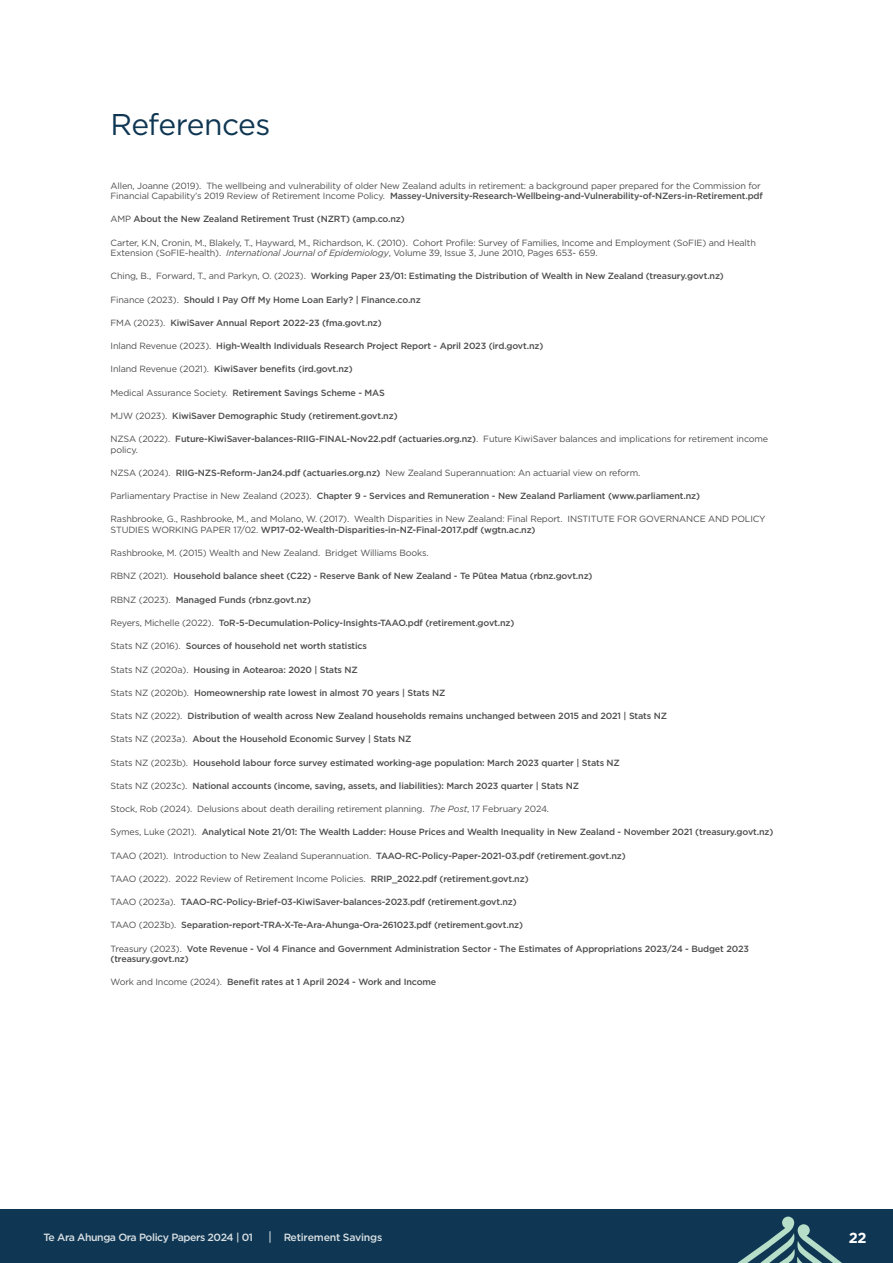
<style>
.page{position:relative;width:893px;height:1263px;background:#fff}
.page>*{position:absolute;margin:0;border:0;box-sizing:border-box;transform-origin:0 0}
.t1{font:30px "Gotham";letter-spacing:-.03em;color:#0f3753}
.t2{font:700 14.55px "Gotham";color:#fff}
.t3{font:500 10.5px "Gotham";letter-spacing:-.04em;color:#fff}
.t4{font:500 10.5px "Gotham";letter-spacing:-.02em;color:#fff}
.Footnote_text_2{font:500 9px/10.5px "Gotham";letter-spacing:-.015em;color:#4d4d4f}
.Footnote_text_2-2{font:9px/10.5px "Gotham";letter-spacing:-.015em;color:#4d4d4f}
.s1{font-weight:500}
.s2{font-weight:400}
.s3{font-style:italic}
</style>
<div class="page">
<div style="left:0;top:1210px;width:893px;height:53px;background:#0f3753"></div>
<svg style="left:737px;top:1216px;width:105px;height:47px"></svg>
<p class="t1" style="left:111px;top:105px;width:161px">References</p>
<p class="Footnote_text_2-2" style="left:111px;top:180px;width:654px">Allen, Joanne (2019). The wellbeing and vulnerability of older New Zealand adults in retirement: a background paper prepared for the Commission for<br>Financial Capability’s 2019 Review of Retirement Income Policy. <span class="s1">Massey-University-Research-Wellbeing-and-Vulnerability-of-NZers-in-Retirement.pdf</span></p>
<p class="Footnote_text_2" style="left:111px;top:214px;width:296px"><span class="s2">AMP</span> About the New Zealand Retirement Trust (NZRT) (amp.co.nz)</p>
<p class="Footnote_text_2-2" style="left:111px;top:237px;width:647px">Carter, K.N, Cronin, M., Blakely, T., Hayward, M., Richardson, K. (2010). Cohort Profile: Survey of Families, Income and Employment (SoFIE) and Health<br>Extension (SoFIE-health). <span class="s3">International Journal of Epidemiology</span>, Volume 39, Issue 3, June 2010, Pages 653- 659.</p>
<p class="Footnote_text_2" style="left:111px;top:271px;width:615px"><span class="s2">Ching, B., Forward, T., and Parkyn, O. (2023).</span> Working Paper 23/01: Estimating the Distribution of Wealth in New Zealand (treasury.govt.nz)</p>
<p class="Footnote_text_2" style="left:111px;top:294px;width:312px"><span class="s2">Finance (2023).</span> Should I Pay Off My Home Loan Early? | Finance.co.nz</p>
<p class="Footnote_text_2" style="left:111px;top:317px;width:273px"><span class="s2">FMA (2023).</span> KiwiSaver Annual Report 2022-23 (fma.govt.nz)</p>
<p class="Footnote_text_2" style="left:111px;top:341px;width:434px"><span class="s2">Inland Revenue (2023).</span> High-Wealth Individuals Research Project Report - April 2023 (ird.govt.nz)</p>
<p class="Footnote_text_2" style="left:111px;top:364px;width:244px"><span class="s2">Inland Revenue (2021).</span> KiwiSaver benefits (ird.govt.nz)</p>
<p class="Footnote_text_2" style="left:111px;top:387px;width:276px"><span class="s2">Medical Assurance Society.</span> Retirement Savings Scheme - MAS</p>
<p class="Footnote_text_2" style="left:111px;top:410px;width:289px"><span class="s2">MJW (2023).</span> KiwiSaver Demographic Study (retirement.govt.nz)</p>
<p class="Footnote_text_2-2" style="left:111px;top:433px;width:659px">NZSA (2022). <span class="s1">Future-KiwiSaver-balances-RIIG-FINAL-Nov22.pdf (actuaries.org.nz)</span>. Future KiwiSaver balances and implications for retirement income policy.</p>
<p class="Footnote_text_2-2" style="left:111px;top:467px;width:531px">NZSA (2024). <span class="s1">RIIG-NZS-Reform-Jan24.pdf (actuaries.org.nz)</span> New Zealand Superannuation: An actuarial view on reform.</p>
<p class="Footnote_text_2" style="left:111px;top:491px;width:591px"><span class="s2">Parliamentary Practise in New Zealand (2023).</span> Chapter 9 - Services and Remuneration - New Zealand Parliament (www.parliament.nz)</p>
<p class="Footnote_text_2-2" style="left:111px;top:514px;width:657px">Rashbrooke, G., Rashbrooke, M., and Molano, W. (2017). Wealth Disparities in New Zealand: Final Report. INSTITUTE FOR GOVERNANCE AND POLICY<br>STUDIES WORKING PAPER 17/02. <span class="s1">WP17-02-Wealth-Disparities-in-NZ-Final-2017.pdf (wgtn.ac.nz)</span></p>
<p class="Footnote_text_2-2" style="left:111px;top:548px;width:319px">Rashbrooke, M. (2015) Wealth and New Zealand. Bridget Williams Books.</p>
<p class="Footnote_text_2" style="left:111px;top:571px;width:483px"><span class="s2">RBNZ (2021).</span> Household balance sheet (C22) - Reserve Bank of New Zealand - Te Pūtea Matua (rbnz.govt.nz)</p>
<p class="Footnote_text_2" style="left:111px;top:594px;width:202px"><span class="s2">RBNZ (2023).</span> Managed Funds (rbnz.govt.nz)</p>
<p class="Footnote_text_2" style="left:111px;top:617px;width:405px"><span class="s2">Reyers, Michelle (2022).</span> ToR-5-Decumulation-Policy-Insights-TAAO.pdf (retirement.govt.nz)</p>
<p class="Footnote_text_2" style="left:111px;top:641px;width:258px"><span class="s2">Stats NZ (2016).</span> Sources of household net worth statistics</p>
<p class="Footnote_text_2" style="left:111px;top:664px;width:249px"><span class="s2">Stats NZ (2020a).</span> Housing in Aotearoa: 2020 | Stats NZ</p>
<p class="Footnote_text_2" style="left:111px;top:687px;width:336px"><span class="s2">Stats NZ (2020b).</span> Homeownership rate lowest in almost 70 years | Stats NZ</p>
<p class="Footnote_text_2" style="left:111px;top:710px;width:558px"><span class="s2">Stats NZ (2022).</span> Distribution of wealth across New Zealand households remains unchanged between 2015 and 2021 | Stats NZ</p>
<p class="Footnote_text_2" style="left:111px;top:734px;width:302px"><span class="s2">Stats NZ (2023a).</span> About the Household Economic Survey | Stats NZ</p>
<p class="Footnote_text_2" style="left:111px;top:757px;width:511px"><span class="s2">Stats NZ (2023b).</span> Household labour force survey estimated working-age population: March 2023 quarter | Stats NZ</p>
<p class="Footnote_text_2" style="left:111px;top:780px;width:470px"><span class="s2">Stats NZ (2023c).</span> National accounts (income, saving, assets, and liabilities): March 2023 quarter | Stats NZ</p>
<p class="Footnote_text_2-2" style="left:111px;top:803px;width:440px">Stock, Rob (2024). Delusions about death derailing retirement planning. <span class="s3">The Post</span>, 17 February 2024.</p>
<p class="Footnote_text_2" style="left:111px;top:827px;width:664px"><span class="s2">Symes, Luke (2021).</span> Analytical Note 21/01: The Wealth Ladder: House Prices and Wealth Inequality in New Zealand - November 2021 (treasury.govt.nz)</p>
<p class="Footnote_text_2" style="left:111px;top:850px;width:517px"><span class="s2">TAAO (2021). Introduction to New Zealand Superannuation.</span> TAAO-RC-Policy-Paper-2021-03.pdf (retirement.govt.nz)</p>
<p class="Footnote_text_2-2" style="left:111px;top:873px;width:420px">TAAO (2022). 2022 Review of Retirement Income Policies. <span class="s1">RRIP_2022.pdf (retirement.govt.nz)</span></p>
<p class="Footnote_text_2" style="left:111px;top:896px;width:408px"><span class="s2">TAAO (2023a).</span> TAAO-RC-Policy-Brief-03-KiwiSaver-balances-2023.pdf (retirement.govt.nz)</p>
<p class="Footnote_text_2" style="left:111px;top:920px;width:414px"><span class="s2">TAAO (2023b).</span> Separation-report-TRA-X-Te-Ara-Ahunga-Ora-261023.pdf (retirement.govt.nz)</p>
<p class="Footnote_text_2" style="left:111px;top:943px;width:640px"><span class="s2">Treasury (2023).</span> Vote Revenue - Vol 4 Finance and Government Administration Sector - The Estimates of Appropriations 2023/24 - Budget 2023 (treasury.govt.nz)</p>
<p class="Footnote_text_2" style="left:111px;top:977px;width:327px"><span class="s2">Work and Income (2024).</span> Benefit rates at 1 April 2024 - Work and Income</p>
<p class="t3" style="left:43px;top:1230px;width:211px">Te Ara Ahunga Ora Policy Papers 2024 | 01</p>
<p class="t4" style="left:283px;top:1231px;width:101px">Retirement Savings</p>
<h2 class="t2" style="left:849px;top:1228px;width:19px">22</h2>
</div>
